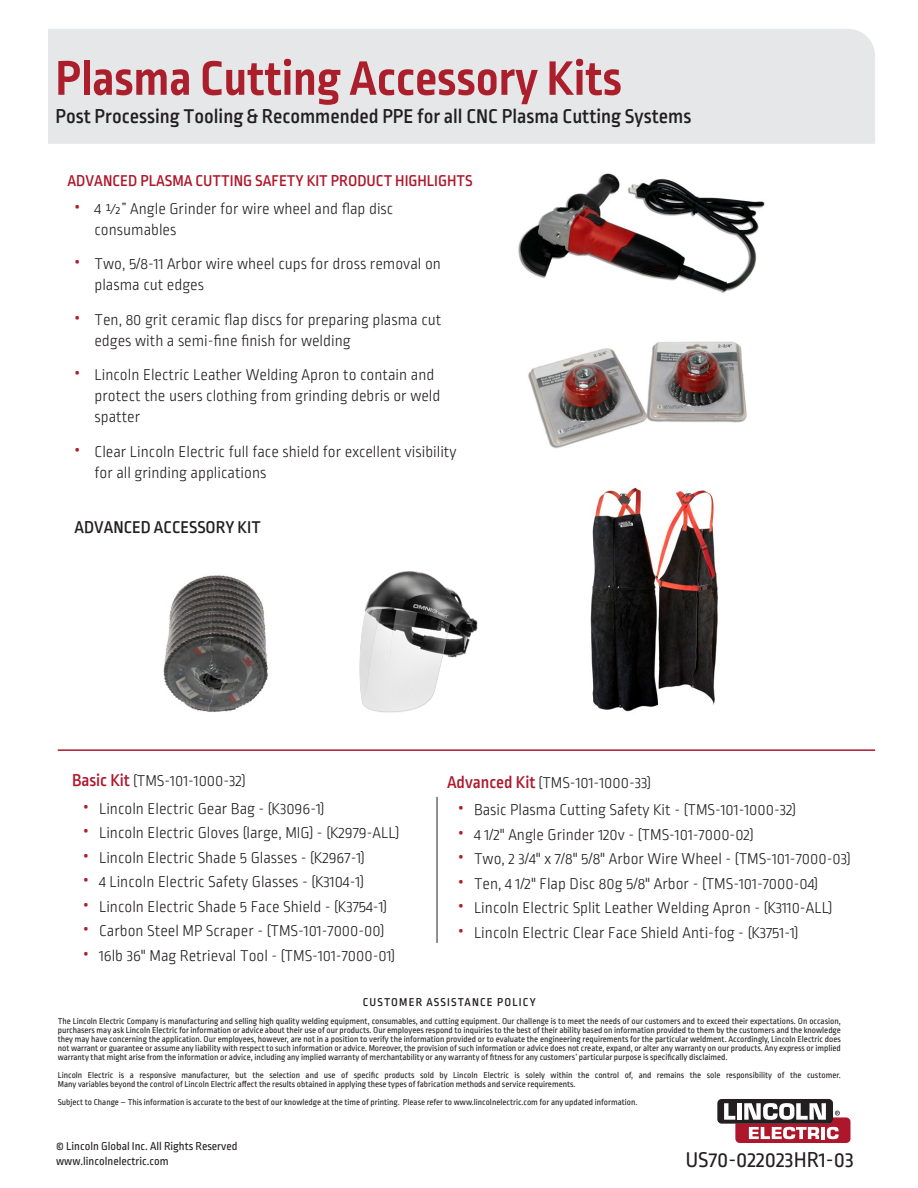
<style>
.page{position:relative;width:918px;height:1188px;background:#fff}
.page>*{position:absolute;margin:0;border:0;box-sizing:border-box;transform-origin:0 0}
.t1{font:700 51px "Ropa Sans Pro";color:#ab1e2c}
.t2{font:22.5px "Ropa Sans Pro";color:#231f20}
.t3{font:500 21px "Ropa Sans Pro";color:#231f20}
._04-Main_Text{font:500 18px "Ropa Sans Pro";color:#231f20}
.t4{font:18px "Myriad Pro";color:#231f20}
._04-Main_Text-2{font:300 16.5px/21px "Ropa Sans Pro";color:#231f20}
._04-Main_Text-3{font:500 16.5px "Ropa Sans Pro";color:#ae172b}
.t5{font:12px "Ropa Sans Pro";color:#231f20}
.t6{font:500 12px "Ropa Sans Pro";letter-spacing:.1em;color:#231f20}
.t7{font:9px/9px "Ropa Sans Pro";color:#231f20;text-align:justify}
.s1{font-weight:400;font-size:27px;color:#ab1e2c}
.s2{font-weight:500;font-size:18px;color:#ae172b}
</style>
<div class="page">
<div style="left:48px;top:29px;width:827px;height:115px;background:#e6e7e9"></div>
<div style="left:717px;top:1099px;width:116px;height:25px;background:#231f20;border-radius:4px"></div>
<svg style="left:724px;top:1103px;width:126px;height:40px"></svg>
<hr style="left:58px;top:749px;width:817px;height:2px;background:#ae172b">
<hr style="left:437px;top:797px;width:1px;height:146px;background:#231f20">
<img style="left:590px;top:487px;width:128px;height:225px">
<img style="left:518px;top:173px;width:247px;height:120px">
<img style="left:528px;top:341px;width:219px;height:107px">
<img style="left:359px;top:571px;width:119px;height:142px">
<img style="left:163px;top:575px;width:106px;height:138px">
<p class="t1" style="left:56px;top:49px;width:568px">Plasma Cutting Accessory Kits</p>
<p class="t3" style="left:56px;top:105px;width:637px">Post Processing Tooling &amp; Recommended PPE for all CNC Plasma Cutting Systems</p>
<p class="_04-Main_Text-3" style="left:68px;top:172px;width:407px">ADVANCED PLASMA CUTTING SAFETY KIT PRODUCT HIGHLIGHTS</p>
<p class="_04-Main_Text-2" style="left:94px;top:199px;width:300px;text-indent:-20px"><span class="s1">•</span> 4 ½” Angle Grinder for wire wheel and flap disc consumables</p>
<p class="_04-Main_Text-2" style="left:94px;top:254px;width:348px;text-indent:-20px"><span class="s1">•</span> Two, 5/8-11 Arbor wire wheel cups for dross removal on plasma cut edges</p>
<p class="_04-Main_Text-2" style="left:94px;top:310px;width:348px;text-indent:-20px"><span class="s1">•</span> Ten, 80 grit ceramic flap discs for preparing plasma cut edges with a semi-fine finish for welding</p>
<p class="_04-Main_Text-2" style="left:94px;top:365px;width:347px;text-indent:-20px"><span class="s1">•</span> Lincoln Electric Leather Welding Apron to contain and protect the users clothing from grinding debris or weld spatter</p>
<p class="_04-Main_Text-2" style="left:94px;top:442px;width:364px;text-indent:-20px"><span class="s1">•</span> Clear Lincoln Electric full face shield for excellent visibility for all grinding applications</p>
<p class="_04-Main_Text" style="left:75px;top:517px;width:188px">ADVANCED ACCESSORY KIT</p>
<p class="_04-Main_Text-2" style="left:72px;top:771px;width:175px"><span class="s2">Basic Kit</span> (TMS-101-1000-32)</p>
<p class="_04-Main_Text-2" style="left:83px;top:799px;width:243px"><span class="s1">•</span> Lincoln Electric Gear Bag - (K3096-1)</p>
<p class="_04-Main_Text-2" style="left:83px;top:824px;width:318px"><span class="s1">•</span> Lincoln Electric Gloves (large, MIG) - (K2979-ALL)</p>
<p class="_04-Main_Text-2" style="left:83px;top:848px;width:284px"><span class="s1">•</span> Lincoln Electric Shade 5 Glasses - (K2967-1)</p>
<p class="_04-Main_Text-2" style="left:83px;top:873px;width:283px"><span class="s1">•</span> 4 Lincoln Electric Safety Glasses - (K3104-1)</p>
<p class="_04-Main_Text-2" style="left:83px;top:897px;width:306px"><span class="s1">•</span> Lincoln Electric Shade 5 Face Shield - (K3754-1)</p>
<p class="_04-Main_Text-2" style="left:83px;top:922px;width:303px"><span class="s1">•</span> Carbon Steel MP Scraper - (TMS-101-7000-00)</p>
<p class="_04-Main_Text-2" style="left:83px;top:946px;width:314px"><span class="s1">•</span> 16lb 36" Mag Retrieval Tool - (TMS-101-7000-01)</p>
<p class="_04-Main_Text-2" style="left:447px;top:773px;width:206px"><span class="s2">Advanced Kit</span> (TMS-101-1000-33)</p>
<p class="_04-Main_Text-2" style="left:458px;top:801px;width:340px"><span class="s1">•</span> Basic Plasma Cutting Safety Kit - (TMS-101-1000-32)</p>
<p class="_04-Main_Text-2" style="left:458px;top:825px;width:298px"><span class="s1">•</span> 4 1/2" Angle Grinder 120v - (TMS-101-7000-02)</p>
<p class="_04-Main_Text-2" style="left:458px;top:850px;width:394px"><span class="s1">•</span> Two, 2 3/4" x 7/8" 5/8" Arbor Wire Wheel - (TMS-101-7000-03)</p>
<p class="_04-Main_Text-2" style="left:458px;top:874px;width:362px"><span class="s1">•</span> Ten, 4 1/2" Flap Disc 80g 5/8" Arbor - (TMS-101-7000-04)</p>
<p class="_04-Main_Text-2" style="left:458px;top:899px;width:376px"><span class="s1">•</span> Lincoln Electric Split Leather Welding Apron - (K3110-ALL)</p>
<p class="_04-Main_Text-2" style="left:458px;top:923px;width:342px"><span class="s1">•</span> Lincoln Electric Clear Face Shield Anti-fog - (K3751-1)</p>
<p class="t6" style="left:363px;top:995px;width:175px">CUSTOMER ASSISTANCE POLICY</p>
<p class="t7" style="left:58px;top:1017px;width:785px">The Lincoln Electric Company is manufacturing and selling high quality welding equipment, consumables, and cutting equipment. Our challenge is to meet the needs of our customers and to exceed their expectations. On occasion, purchasers may ask Lincoln Electric for information or advice about their use of our products. Our employees respond to inquiries to the best of their ability based on information provided to them by the customers and the knowledge they may have concerning the application. Our employees, however, are not in a position to verify the information provided or to evaluate the engineering requirements for the particular weldment. Accordingly, Lincoln Electric does not warrant or guarantee or assume any liability with respect to such information or advice. Moreover, the provision of such information or advice does not create, expand, or alter any warranty on our products. Any express or implied warranty that might arise from the information or advice, including any implied warranty of merchantability or any warranty of fitness for any customers’ particular purpose is specifically disclaimed.</p>
<p class="t7" style="left:58px;top:1071px;width:784px">Lincoln Electric is a responsive manufacturer, but the selection and use of specific products sold by Lincoln Electric is solely within the control of, and remains the sole responsibility of the customer.<br>Many variables beyond the control of Lincoln Electric affect the results obtained in applying these types of fabrication methods and service requirements.</p>
<p class="t7" style="left:58px;top:1098px;width:581px">Subject to Change – This information is accurate to the best of our knowledge at the time of printing. Please refer to www.lincolnelectric.com for any updated information.</p>
<p class="t5" style="left:56px;top:1140px;width:183px">© Lincoln Global Inc. All Rights Reserved</p>
<p class="t5" style="left:56px;top:1155px;width:114px">www.lincolnelectric.com</p>
<p class="t2" style="left:685px;top:1148px;width:170px">US70-022023HR1-03</p>
<h3 class="t4" style="left:746px;top:1156px;width:156px">US70-101420HR1-06</h3>
</div>
